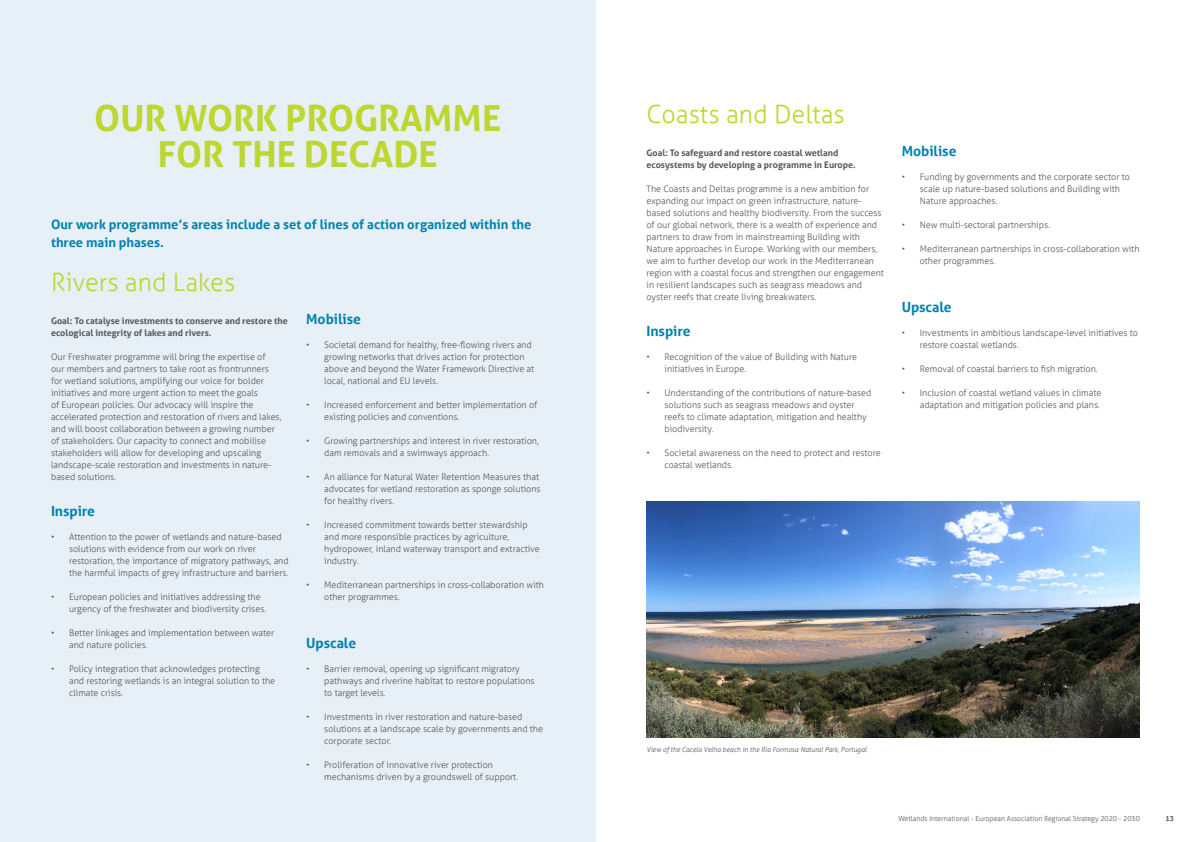
<style>
.page{position:relative;width:1191px;height:842px;background:#fff}
.page>*{position:absolute;margin:0;border:0;box-sizing:border-box;transform-origin:0 0}
.t1{font:700 36px/36px "Aller";color:#bed630;text-align:center}
.t2{font:300 25px "Aller";color:#bed630}
.t3{font:700 14px "Aller";letter-spacing:-.005em;color:#0082b0}
.t4{font:700 13px/18px "Aller";color:#0082b0}
.t5{font:300 9px/12px "Aller";color:#57585a}
.t6{font:700 9px/12px "Aller";color:#57585a}
.t7{font:300 7px "Aller";color:#57585a}
.t8{font:italic 300 7px "Aller";color:#57585a}
.t9{font:700 7px "Aller";color:#57585a}
</style>
<div class="page">
<div style="left:0;top:0;width:595px;height:842px;background:#e6f0f6"></div>
<img style="left:646px;top:502px;width:494px;height:235px">
<h1 class="t1" style="left:94px;top:100px;width:408px">OUR WORK PROGRAMME<br>FOR THE DECADE</h1>
<h3 class="t4" style="left:51px;top:215px;width:482px">Our work programme’s areas include a set of lines of action organized within the three main phases.</h3>
<h2 class="t2" style="left:51px;top:267px;width:186px">Rivers and Lakes</h2>
<p class="t6" style="left:51px;top:315px;width:238px">Goal: To catalyse investments to conserve and restore the ecological integrity of lakes and rivers.</p>
<p class="t5" style="left:51px;top:351px;width:232px">Our Freshwater programme will bring the expertise of<br>our members and partners to take root as frontrunners for wetland solutions, amplifying our voice for bolder initiatives and more urgent action to meet the goals<br>of European policies. Our advocacy will inspire the accelerated protection and restoration of rivers and lakes, and will boost collaboration between a growing number of stakeholders. Our capacity to connect and mobilise stakeholders will allow for developing and upscaling landscape-scale restoration and investments in nature&shy;based solutions.</p>
<h3 class="t3" style="left:51px;top:502px;width:46px">Inspire</h3>
<p class="t5" style="left:69px;top:531px;width:221px;text-indent:-18px">• Attention to the power of wetlands and nature-based solutions with evidence from our work on river restoration, the importance of migratory pathways, and the harmful impacts of grey infrastructure and barriers.</p>
<p class="t5" style="left:69px;top:591px;width:199px;text-indent:-18px">• European policies and initiatives addressing the urgency of the freshwater and biodiversity crises.</p>
<p class="t5" style="left:69px;top:627px;width:207px;text-indent:-18px">• Better linkages and implementation between water and nature policies.</p>
<p class="t5" style="left:69px;top:663px;width:208px;text-indent:-18px">• Policy integration that acknowledges protecting and restoring wetlands is an integral solution to the climate crisis.</p>
<h3 class="t3" style="left:306px;top:310px;width:56px">Mobilise</h3>
<p class="t5" style="left:324px;top:339px;width:211px;text-indent:-18px">• Societal demand for healthy, free-flowing rivers and growing networks that drives action for protection above and beyond the Water Framework Directive at local, national and EU levels.</p>
<p class="t5" style="left:324px;top:399px;width:214px;text-indent:-18px">• Increased enforcement and better implementation of existing policies and conventions.</p>
<p class="t5" style="left:324px;top:435px;width:216px;text-indent:-18px">• Growing partnerships and interest in river restoration, dam removals and a swimways approach.</p>
<p class="t5" style="left:324px;top:471px;width:218px;text-indent:-18px">• An alliance for Natural Water Retention Measures that advocates for wetland restoration as sponge solutions for healthy rivers.</p>
<p class="t5" style="left:324px;top:519px;width:217px;text-indent:-18px">• Increased commitment towards better stewardship and more responsible practices by agriculture, hydropower, inland waterway transport and extractive industry.</p>
<p class="t5" style="left:324px;top:579px;width:221px;text-indent:-18px">• Mediterranean partnerships in cross-collaboration with other programmes.</p>
<h3 class="t3" style="left:306px;top:634px;width:52px">Upscale</h3>
<p class="t5" style="left:324px;top:663px;width:212px;text-indent:-18px">• Barrier removal, opening up significant migratory pathways and riverine habitat to restore populations to target levels.</p>
<p class="t5" style="left:324px;top:711px;width:220px;text-indent:-18px">• Investments in river restoration and nature-based solutions at a landscape scale by governments and the corporate sector.</p>
<p class="t5" style="left:324px;top:759px;width:195px;text-indent:-18px">• Proliferation of innovative river protection mechanisms driven by a groundswell of support.</p>
<h2 class="t2" style="left:646px;top:99px;width:200px">Coasts and Deltas</h2>
<p class="t6" style="left:646px;top:147px;width:211px">Goal: To safeguard and restore coastal wetland ecosystems by developing a programme in Europe.</p>
<p class="t5" style="left:646px;top:183px;width:239px">The Coasts and Deltas programme is a new ambition for expanding our impact on green infrastructure, nature&shy;based solutions and healthy biodiversity. From the success of our global network, there is a wealth of experience and partners to draw from in mainstreaming Building with Nature approaches in Europe. Working with our members, we aim to further develop our work in the Mediterranean region with a coastal focus and strengthen our engagement in resilient landscapes such as seagrass meadows and oyster reefs that create living breakwaters.</p>
<h3 class="t3" style="left:646px;top:322px;width:46px">Inspire</h3>
<p class="t5" style="left:664px;top:351px;width:194px;text-indent:-18px">• Recognition of the value of Building with Nature initiatives in Europe.</p>
<p class="t5" style="left:664px;top:387px;width:208px;text-indent:-18px">• Understanding of the contributions of nature-based solutions such as seagrass meadows and oyster reefs to climate adaptation, mitigation and healthy biodiversity.</p>
<p class="t5" style="left:664px;top:447px;width:218px;text-indent:-18px">• Societal awareness on the need to protect and restore coastal wetlands.</p>
<h3 class="t3" style="left:901px;top:142px;width:56px">Mobilise</h3>
<p class="t5" style="left:919px;top:171px;width:212px;text-indent:-18px">• Funding by governments and the corporate sector to scale up nature-based solutions and Building with<br>Nature approaches.</p>
<p class="t5" style="left:901px;top:219px;width:150px">• New multi-sectoral partnerships.</p>
<p class="t5" style="left:919px;top:243px;width:221px;text-indent:-18px">• Mediterranean partnerships in cross-collaboration with other programmes.</p>
<h3 class="t3" style="left:901px;top:298px;width:52px">Upscale</h3>
<p class="t5" style="left:919px;top:327px;width:220px;text-indent:-18px">• Investments in ambitious landscape-level initiatives to restore coastal wetlands.</p>
<p class="t5" style="left:901px;top:363px;width:197px">• Removal of coastal barriers to fish migration.</p>
<p class="t5" style="left:901px;top:387px;width:201px;text-align:right">• Inclusion of coastal wetland values in climate adaptation and mitigation policies and plans.</p>
<p class="t8" style="left:646px;top:745px;width:222px">View of the Cacela Velha beach in the Ria Formosa Natural Park, Portugal</p>
<p class="t7" style="left:898px;top:814px;width:243px">Wetlands International - European Association Regional Strategy 2020 - 2030</p>
<p class="t9" style="left:1165px;top:814px;width:10px">13</p>
</div>
